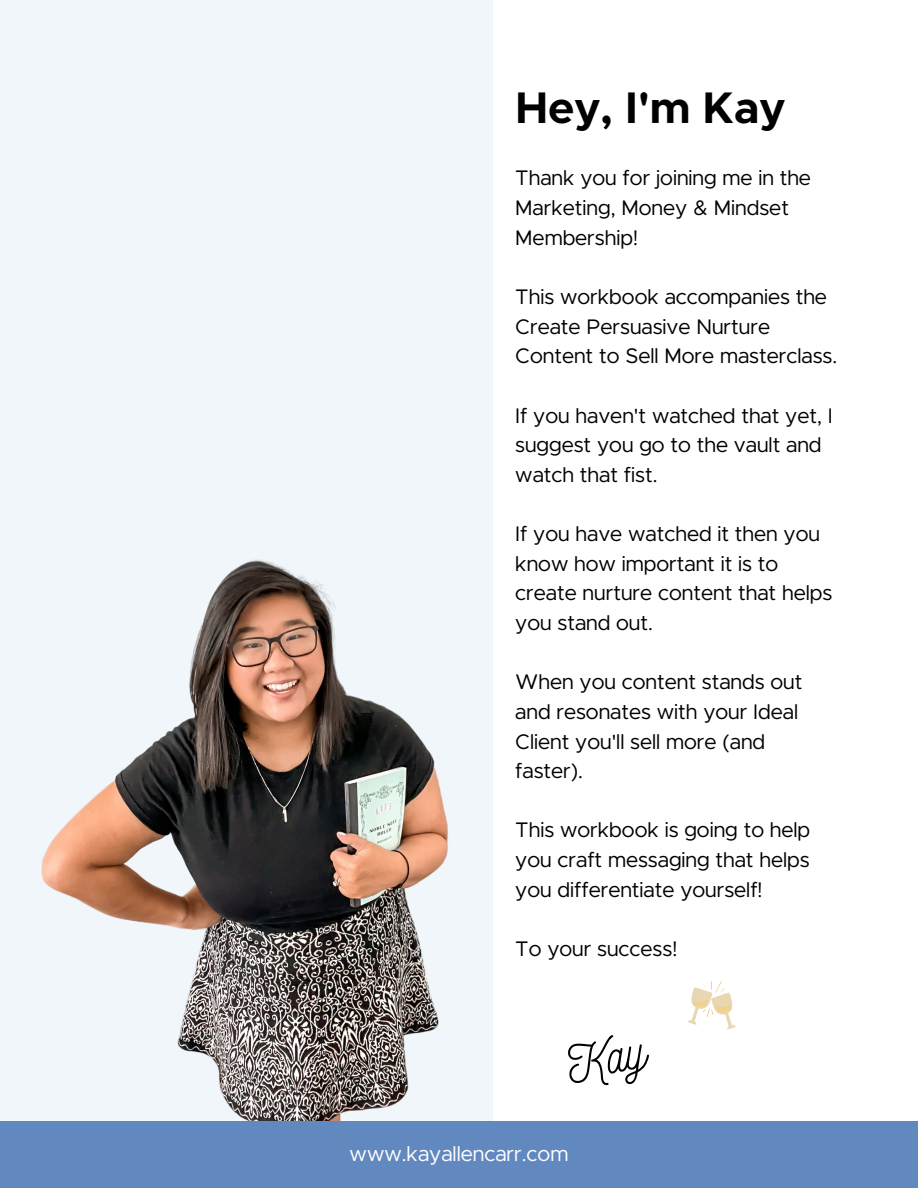
<style>
.page{position:relative;width:918px;height:1188px;background:#fff}
.page>*{position:absolute;margin:0;border:0;box-sizing:border-box;transform-origin:0 0}
.t1{font:700 44.4px "Metropolis";color:#000}
.t2{font:21.15px/29.7px "Metropolis";color:#000}
.t3{font:21.15px "Metropolis";color:#fff}
</style>
<div class="page">
<div style="left:0;top:0;width:493px;height:1121px;background:#f0f6f9"></div>
<img style="left:41px;top:559px;width:407px;height:562px">
<div style="left:0;top:1121px;width:918px;height:67px;background:#6288c0"></div>
<svg style="left:688px;top:981px;width:48px;height:49px"></svg>
<p class="t1" style="left:515px;top:88px;width:272px">Hey, I'm Kay</p>
<p class="t2" style="left:515px;top:164px;width:297px">Thank you for joining me in the<br>Marketing, Money &amp; Mindset<br>Membership!</p>
<p class="t2" style="left:515px;top:283px;width:323px">This workbook accompanies the<br>Create Persuasive Nurture<br>Content to Sell More masterclass.</p>
<p class="t2" style="left:515px;top:401px;width:319px">If you haven't watched that yet, I suggest you go to the vault and watch that fist.</p>
<p class="t2" style="left:515px;top:520px;width:319px">If you have watched it then you know how important it is to create nurture content that helps you stand out.</p>
<p class="t2" style="left:515px;top:668px;width:289px">When you content stands out and resonates with your Ideal<br>Client you'll sell more (and faster).</p>
<p class="t2" style="left:515px;top:816px;width:296px;text-align:justify">This workbook is going to help you craft messaging that helps you differentiate yourself!</p>
<p class="t2" style="left:515px;top:935px;width:163px">To your success!</p>
<p class="t3" style="left:350px;top:1144px;width:220px">www.kayallencarr.com</p>
</div>
